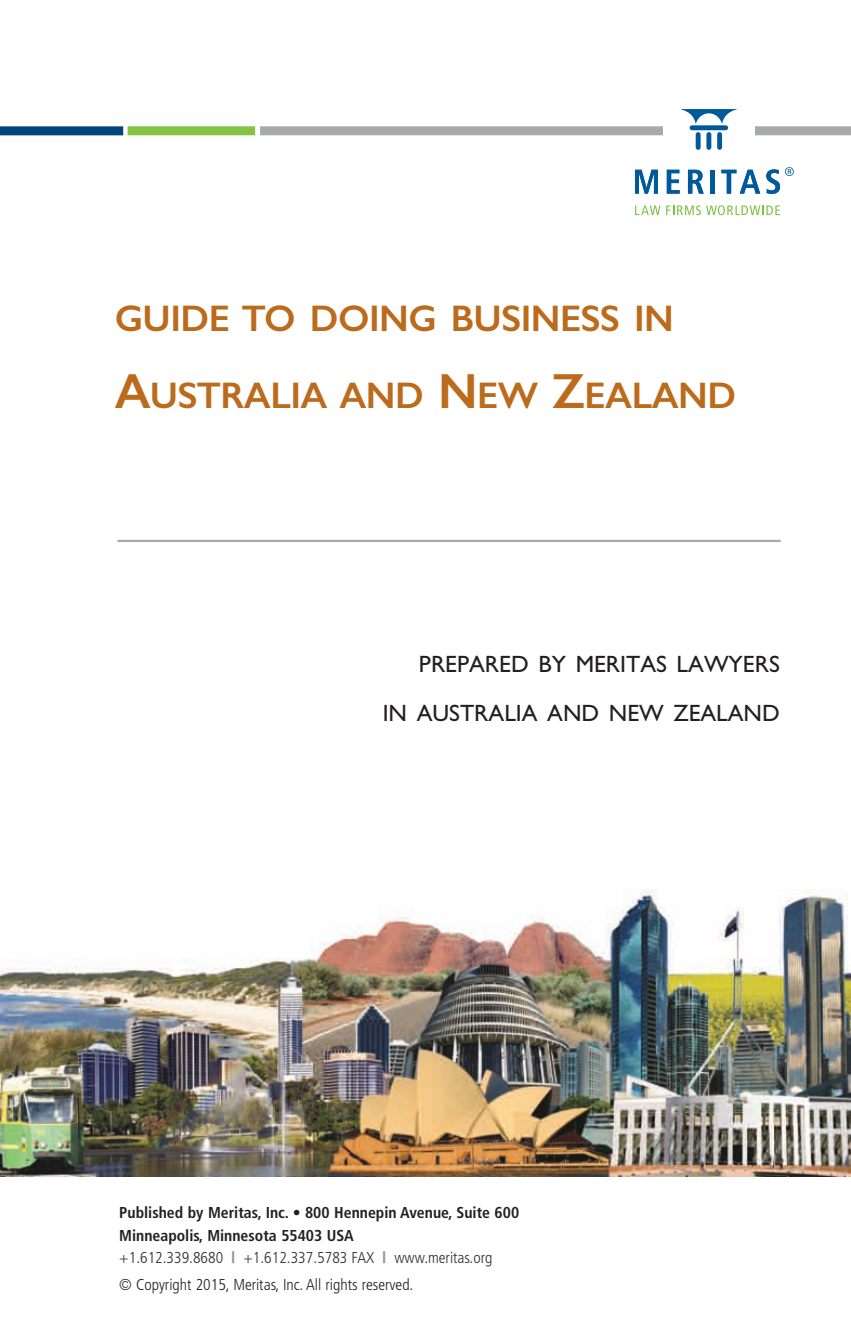
<style>
.page{position:relative;width:851px;height:1337px;background:#fff}
.page>*{position:absolute;margin:0;border:0;box-sizing:border-box;transform-origin:0 0}
.t1{font:600 37.12px/76.5px "Gill Sans";letter-spacing:-.015em;color:#bb6b1b}
.t2{font:23.62px/49.5px "Gill Sans";color:#231f20;text-align:right}
.t3{font:700 condensed 15.75px/22.5px "Frutiger LT Std";color:#231f20}
.t4{font:300 condensed 15.75px "Frutiger LT Std";color:#231f20}
.s1{font-size:49.5px}
.s2{font-weight:300;color:#312f30}
.s3{font-family:"Frutiger";font-weight:900;font-stretch:normal;color:#939598}
</style>
<div class="page">
<div style="left:0;top:126px;width:123px;height:9px;background:#01457f"></div>
<div style="left:128px;top:126px;width:127px;height:9px;background:#83c447"></div>
<div style="left:260px;top:126px;width:590px;height:9px;background:#a8a9ad"></div>
<hr style="left:117px;top:540px;width:663px;height:2px;background:#a8a9ad">
<img style="left:0;top:889px;width:850px;height:287px">
<div style="left:663px;top:85px;width:92px;height:81px;background:#fff"></div>
<div style="left:689px;top:125px;width:39px;height:5px;background:#00599b;border-radius:2px"></div>
<div style="left:695px;top:132px;width:5px;height:18px;background:#00599b;border-radius:2px"></div>
<div style="left:706px;top:132px;width:5px;height:18px;background:#00599b;border-radius:2px"></div>
<div style="left:717px;top:132px;width:5px;height:18px;background:#00599b;border-radius:2px"></div>
<svg style="left:681px;top:109px;width:55px;height:14px"></svg>
<svg style="left:635px;top:170px;width:23px;height:24px"></svg>
<svg style="left:666px;top:170px;width:13px;height:24px"></svg>
<svg style="left:688px;top:170px;width:15px;height:24px"></svg>
<hr style="left:710px;top:170px;width:4px;height:24px;background:#00599b">
<svg style="left:721px;top:170px;width:39px;height:24px"></svg>
<svg style="left:635px;top:205px;width:25px;height:10px"></svg>
<svg style="left:666px;top:205px;width:114px;height:10px"></svg>
<svg style="left:766px;top:167px;width:27px;height:27px"></svg>
<h1 class="t1" style="left:115px;top:280px;width:623px">GUIDE TO DOING BUSINESS IN<br><span class="s1">A</span>USTRALIA AND <span class="s1">N</span>EW <span class="s1">Z</span>EALAND</h1>
<h2 class="t2" style="left:382px;top:639px;width:398px">PREPARED BY MERITAS LAWYERS<br>IN AUSTRALIA AND NEW ZEALAND</h2>
<p class="t3" style="left:119px;top:1202px;width:401px">Published by Meritas, Inc. • 800 Hennepin Avenue, Suite 600<br>Minneapolis, Minnesota 55403 USA<br><span class="s2">+1.612.339.8680</span> <span class="s3">|</span> <span class="s2">+1.612.337.5783 FAX</span> <span class="s3">|</span> <span class="s2">www.meritas.org</span></p>
<p class="t4" style="left:119px;top:1278px;width:295px">© Copyright 2015, Meritas, Inc. All rights reserved.</p>
</div>
